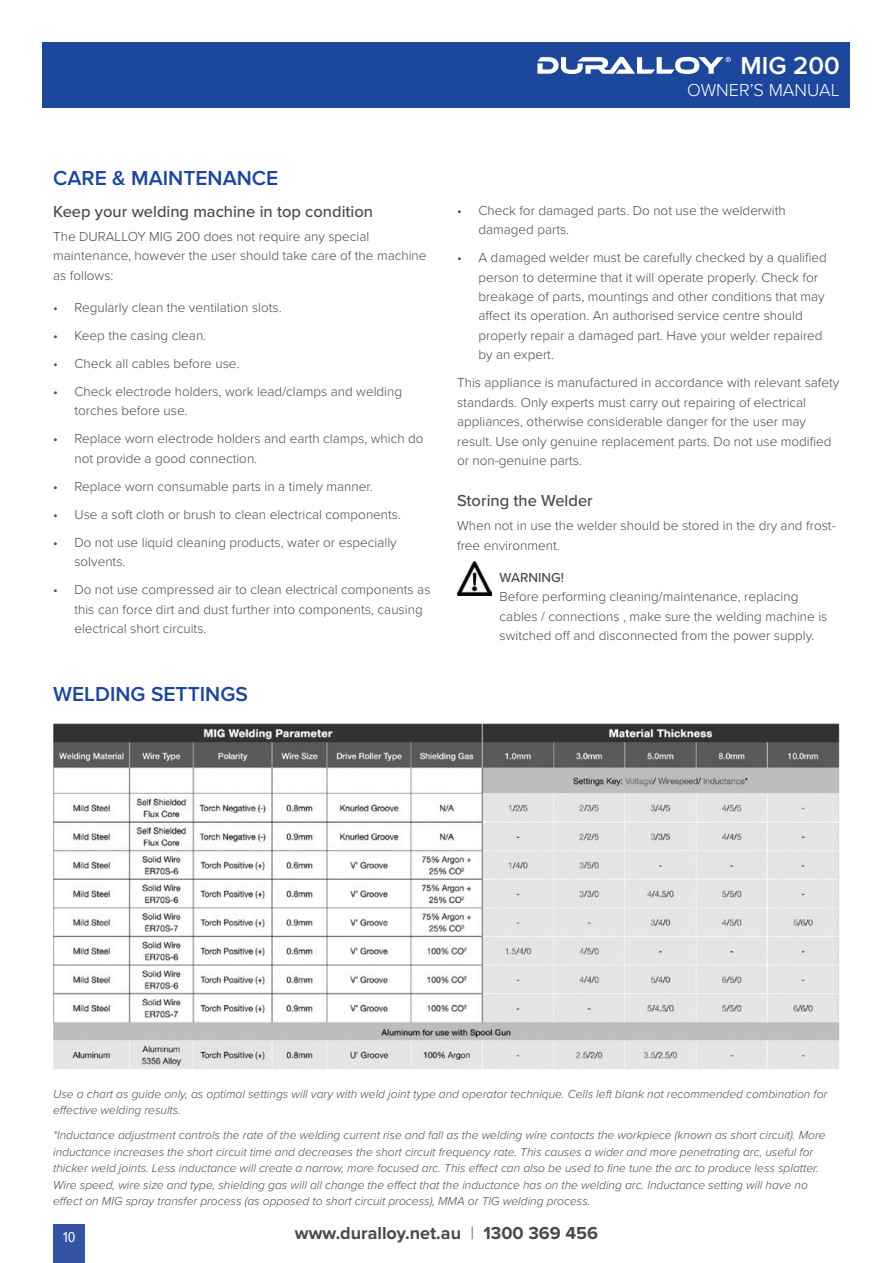
<style>
.page{position:relative;width:893px;height:1263px;background:#fff}
.page>*{position:absolute;margin:0;border:0;box-sizing:border-box;transform-origin:0 0}
.t1{font:600 25.5px "Proxima Nova";color:#fff}
.t2{font:600 21px "Proxima Nova";color:#1d469d}
.t3{font:700 18px "Proxima Nova";color:#484a4c}
.t4{font:300 18px "Proxima Nova";color:#fff}
.t5{font:500 16.5px "Proxima Nova";color:#484a4c}
.t6{font:15px "Proxima Nova Cond";color:#fff}
.t7{font:300 13.5px/19.5px "Proxima Nova";color:#484a4c}
.t8{font:500 13.5px "Proxima Nova";color:#484a4c}
.t9{font:italic 300 12px/16.5px "Proxima Nova";color:#484a4c}
.s1{font-weight:300}
</style>
<div class="page">
<div style="left:43px;top:43px;width:807px;height:65px;background:#1d469d"></div>
<img style="left:457px;top:561px;width:34px;height:34px">
<div style="left:53px;top:1225px;width:32px;height:38px;background:#3553a3"></div>
<img style="left:53px;top:723px;width:787px;height:347px">
<svg style="left:537px;top:57px;width:194px;height:17px"></svg>
<h1 class="t1" style="left:740px;top:51px;width:101px">MIG 200</h1>
<h3 class="t4" style="left:687px;top:79px;width:154px">OWNER’S MANUAL</h3>
<h2 class="t2" style="left:53px;top:165px;width:227px">CARE &amp; MAINTENANCE</h2>
<p class="t5" style="left:53px;top:202px;width:321px">Keep your welding machine in top condition</p>
<p class="t7" style="left:53px;top:227px;width:375px">The DURALLOY MIG 200 does not require any special maintenance, however the user should take care of the machine as follows:</p>
<p class="t7" style="left:53px;top:298px;width:230px">• Regularly clean the ventilation slots.</p>
<p class="t7" style="left:53px;top:326px;width:155px">• Keep the casing clean.</p>
<p class="t7" style="left:53px;top:354px;width:188px">• Check all cables before use.</p>
<p class="t7" style="left:74px;top:382px;width:329px;text-indent:-21px">• Check electrode holders, work lead/clamps and welding torches before use.</p>
<p class="t7" style="left:74px;top:429px;width:351px;text-indent:-21px">• Replace worn electrode holders and earth clamps, which do not provide a good connection.</p>
<p class="t7" style="left:53px;top:477px;width:321px">• Replace worn consumable parts in a timely manner.</p>
<p class="t7" style="left:53px;top:505px;width:349px">• Use a soft cloth or brush to clean electrical components.</p>
<p class="t7" style="left:74px;top:533px;width:324px;text-indent:-21px">• Do not use liquid cleaning products, water or especially solvents.</p>
<p class="t7" style="left:74px;top:580px;width:358px;text-indent:-21px">• Do not use compressed air to clean electrical components as this can force dirt and dust further into components, causing electrical short circuits.</p>
<h2 class="t2" style="left:53px;top:682px;width:196px">WELDING SETTINGS</h2>
<p class="t7" style="left:478px;top:200px;width:309px;text-indent:-21px">• Check for damaged parts. Do not use the welderwith damaged parts.</p>
<p class="t7" style="left:478px;top:248px;width:350px;text-indent:-21px">• A damaged welder must be carefully checked by a qualified person to determine that it will operate properly. Check for breakage of parts, mountings and other conditions that may affect its operation. An authorised service centre should properly repair a damaged part. Have your welder repaired by an expert.</p>
<p class="t7" style="left:457px;top:373px;width:384px">This appliance is manufactured in accordance with relevant safety standards. Only experts must carry out repairing of electrical appliances, otherwise considerable danger for the user may result. Use only genuine replacement parts. Do not use modified or non-genuine parts.</p>
<p class="t5" style="left:457px;top:491px;width:137px">Storing the Welder</p>
<p class="t7" style="left:457px;top:516px;width:380px">When not in use the welder should be stored in the dry and frost&shy;free environment.</p>
<p class="t8" style="left:500px;top:569px;width:66px">WARNING!</p>
<p class="t7" style="left:500px;top:587px;width:329px">Before performing cleaning/maintenance, replacing cables / connections , make sure the welding machine is switched off and disconnected from the power supply.</p>
<p class="t9" style="left:53px;top:1086px;width:776px">Use a chart as guide only, as optimal settings will vary with weld joint type and operator technique. Cells left blank not recommended combination for effective welding results.</p>
<p class="t9" style="left:53px;top:1127px;width:774px">*Inductance adjustment controls the rate of the welding current rise and fall as the welding wire contacts the workpiece (known as short circuit). More inductance increases the short circuit time and decreases the short circuit frequency rate. This causes a wider and more penetrating arc, useful for thicker weld joints. Less inductance will create a narrow, more focused arc. This effect can also be used to fine tune the arc to produce less splatter.<br>Wire speed, wire size and type, shielding gas will all change the effect that the inductance has on the welding arc. Inductance setting will have no effect on MIG spray transfer process (as opposed to short circuit process), MMA or TIG welding process.</p>
<p class="t6" style="left:63px;top:1228px;width:14px">10</p>
<h3 class="t3" style="left:295px;top:1222px;width:305px">www.duralloy.net.au <span class="s1">|</span> 1300 369 456</h3>
</div>
